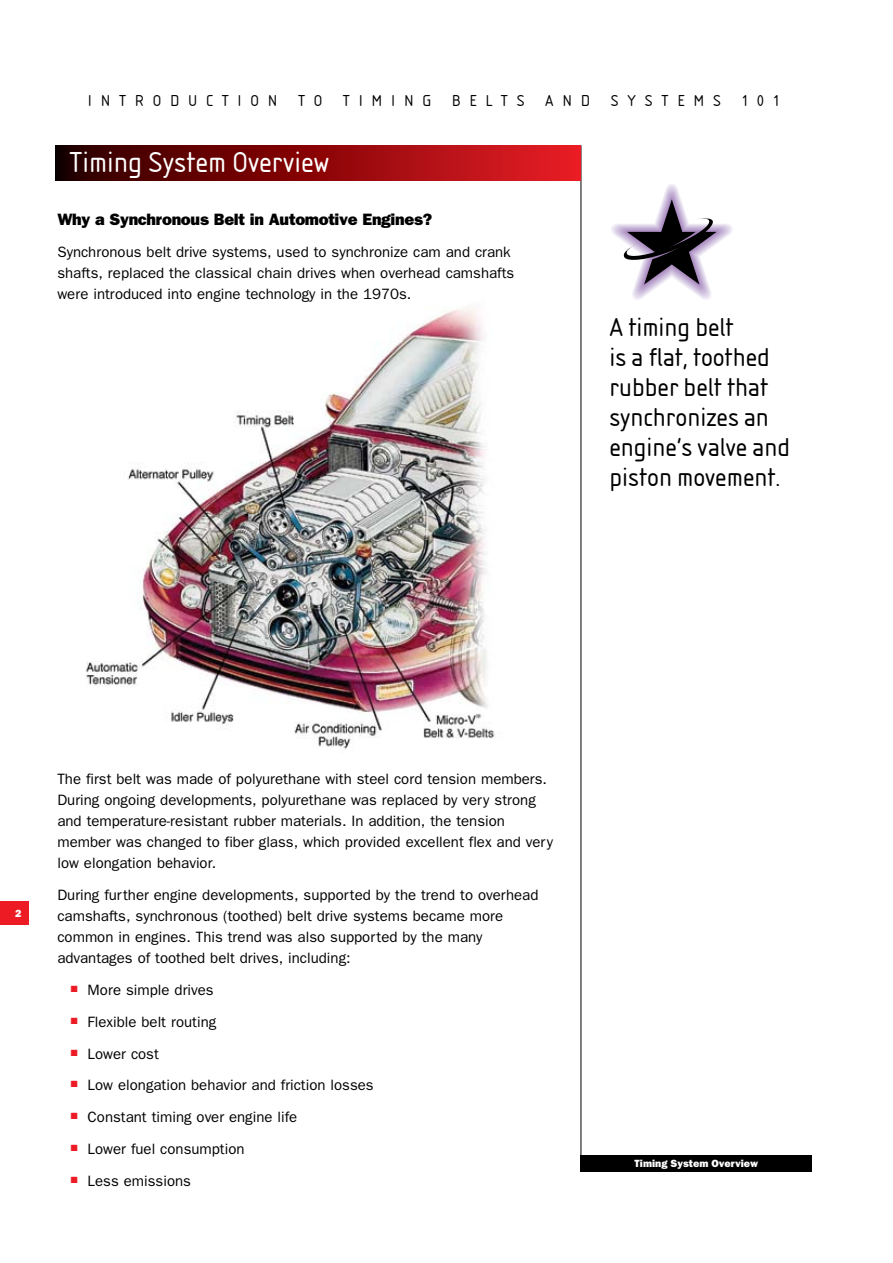
<style>
.page{position:relative;width:893px;height:1263px;background:#fff}
.page>*{position:absolute;margin:0;border:0;box-sizing:border-box;transform-origin:0 0}
.t1{font:30px "Isonorm D";color:#fff}
.t2{font:27px/30px "Isonorm D";color:#000}
.t3{font:800 16.5px "Franklin Gothic";letter-spacing:-.02em;color:#000}
.t4{font:16.5px "Isonorm D";letter-spacing:.53em;color:#000}
.t5{font:15px/21px "Franklin Gothic";color:#000}
.t6{font:800 10.5px "Franklin Gothic";color:#fff}
</style>
<div class="page">
<hr style="left:581px;top:145px;width:1px;height:1025px;background:#000">
<div style="left:0;top:901px;width:29px;height:24px;background:#ed1c24"></div>
<img style="left:86px;top:307px;width:409px;height:442px">
<svg style="left:56px;top:145px;width:525px;height:35px;background:#8a090b"></svg>
<svg style="left:611px;top:184px;width:122px;height:116px"></svg>
<div style="left:581px;top:1155px;width:231px;height:16px;background:#000"></div>
<p class="t4" style="left:88px;top:91px;width:191px">introduction</p>
<p class="t4" style="left:298px;top:91px;width:26px">t o</p>
<p class="t4" style="left:343px;top:91px;width:90px">timing</p>
<p class="t4" style="left:452px;top:91px;width:74px">Belts</p>
<p class="t4" style="left:545px;top:91px;width:46px">and</p>
<p class="t4" style="left:611px;top:91px;width:112px">systems</p>
<p class="t4" style="left:742px;top:91px;width:40px">101</p>
<h1 class="t1" style="left:69px;top:146px;width:261px">Timing System Overview</h1>
<p class="t3" style="left:57px;top:210px;width:377px">Why a Synchronous Belt in Automotive Engines?</p>
<p class="t5" style="left:57px;top:241px;width:458px">Synchronous belt drive systems, used to synchronize cam and crank shafts, replaced the classical chain drives when overhead camshafts were introduced into engine technology in the 1970s.</p>
<h2 class="t2" style="left:609px;top:312px;width:182px">A timing belt<br>is a flat, toothed rubber belt that synchronizes an engine’s valve and piston movement.</h2>
<p class="t5" style="left:57px;top:769px;width:497px">The first belt was made of polyurethane with steel cord tension members.<br>During ongoing developments, polyurethane was replaced by very strong and temperature-resistant rubber materials. In addition, the tension member was changed to fiber glass, which provided excellent flex and very low elongation behavior.</p>
<p class="t5" style="left:57px;top:885px;width:483px">During further engine developments, supported by the trend to overhead camshafts, synchronous (toothed) belt drive systems became more common in engines. This trend was also supported by the many advantages of toothed belt drives, including:</p>
<p class="t5" style="left:71px;top:979px;width:144px"><sup>■</sup> More simple drives</p>
<p class="t5" style="left:71px;top:1011px;width:147px"><sup>■</sup> Flexible belt routing</p>
<p class="t5" style="left:71px;top:1043px;width:89px"><sup>■</sup> Lower cost</p>
<p class="t5" style="left:71px;top:1075px;width:304px"><sup>■</sup> Low elongation behavior and friction losses</p>
<p class="t5" style="left:71px;top:1107px;width:228px"><sup>■</sup> Constant timing over engine life</p>
<p class="t5" style="left:71px;top:1138px;width:175px"><sup>■</sup> Lower fuel consumption</p>
<p class="t5" style="left:71px;top:1170px;width:122px"><sup>■</sup> Less emissions</p>
<p class="t6" style="left:634px;top:1157px;width:125px">Timing System Overview</p>
</div>
